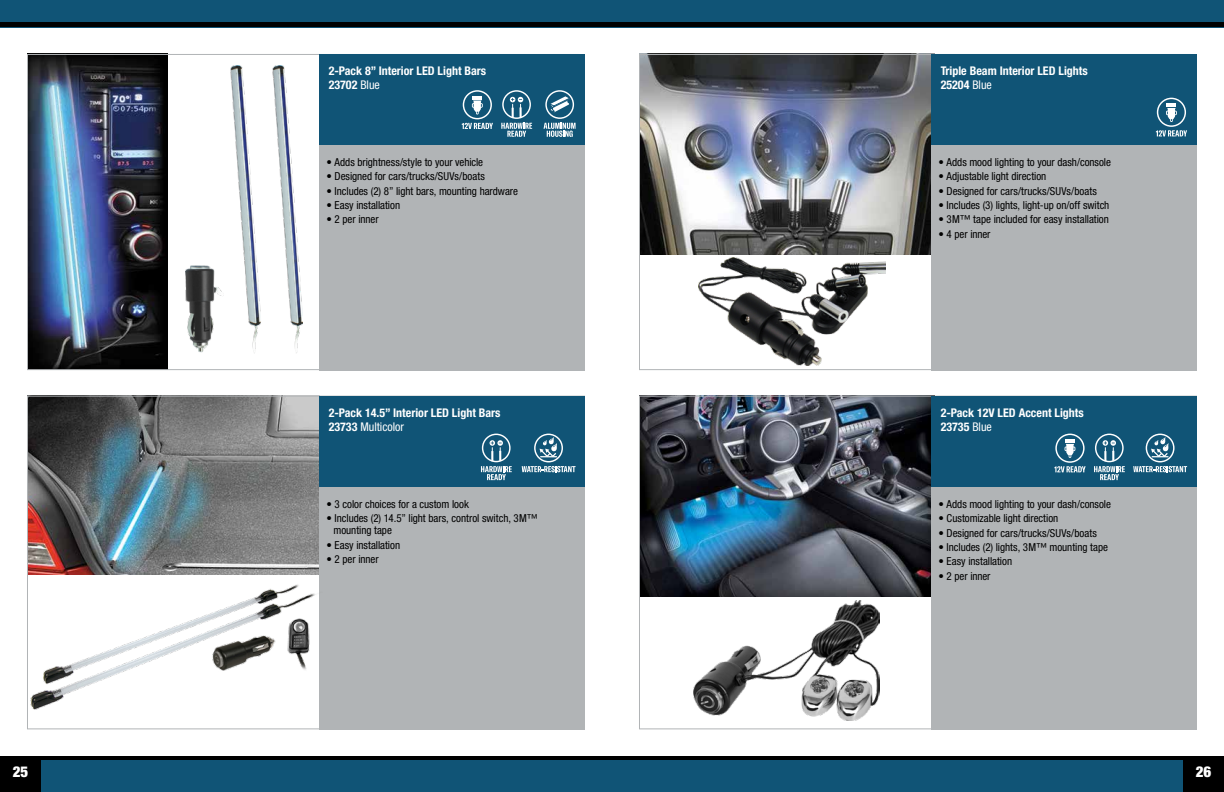
<style>
.page{position:relative;width:1224px;height:792px;background:#fff}
.page>*{position:absolute;margin:0;border:0;box-sizing:border-box;transform-origin:0 0}
.t1{font:900 condensed 15px "Helvetica Neue LT Std";color:#fff}
.t2{font:700 condensed 12px/14.4px "Helvetica Neue LT Std";color:#fff}
.t3{font:condensed 11px/12px "Helvetica Neue LT Std";letter-spacing:-.005em;color:#000}
.s1{font-weight:400}
</style>
<div class="page">
<img style="left:639px;top:53px;width:295px;height:202px">
<img style="left:641px;top:398px;width:290px;height:199px">
<img style="left:29px;top:398px;width:290px;height:177px">
<img style="left:29px;top:56px;width:138px;height:312px">
<div style="left:0;top:756px;width:612px;height:36px;background:#000"></div>
<div style="left:612px;top:756px;width:612px;height:36px;background:#000"></div>
<div style="left:41px;top:760px;width:571px;height:32px;background:#105476"></div>
<div style="left:612px;top:760px;width:571px;height:32px;background:#105476"></div>
<div style="left:0;top:0;width:612px;height:27px;background:#105476"></div>
<div style="left:612px;top:0;width:612px;height:27px;background:#105476"></div>
<hr style="left:0;top:23px;width:612px;height:4px;background:#000">
<hr style="left:612px;top:23px;width:612px;height:4px;background:#000">
<div style="left:319px;top:131px;width:266px;height:239px;background:#b1b4b6"></div>
<div style="left:931px;top:131px;width:266px;height:239px;background:#b1b4b6"></div>
<div style="left:319px;top:473px;width:266px;height:256px;background:#b1b4b6"></div>
<div style="left:931px;top:473px;width:266px;height:256px;background:#b1b4b6"></div>
<div style="left:319px;top:54px;width:266px;height:90px;background:#105476"></div>
<div style="left:931px;top:54px;width:266px;height:90px;background:#105476"></div>
<div style="left:319px;top:396px;width:266px;height:90px;background:#105476"></div>
<div style="left:931px;top:396px;width:266px;height:90px;background:#105476"></div>
<svg style="left:501px;top:90px;width:31px;height:47px"></svg>
<svg style="left:481px;top:434px;width:31px;height:46px"></svg>
<svg style="left:1094px;top:434px;width:31px;height:46px"></svg>
<svg style="left:522px;top:434px;width:54px;height:38px"></svg>
<svg style="left:1133px;top:434px;width:54px;height:38px"></svg>
<img style="left:30px;top:584px;width:286px;height:125px">
<img style="left:699px;top:258px;width:187px;height:107px">
<img style="left:693px;top:600px;width:187px;height:120px">
<svg style="left:462px;top:90px;width:31px;height:39px"></svg>
<svg style="left:1156px;top:98px;width:31px;height:38px"></svg>
<svg style="left:1054px;top:434px;width:32px;height:38px"></svg>
<svg style="left:544px;top:90px;width:32px;height:47px"></svg>
<img style="left:186px;top:66px;width:117px;height:287px">
<p class="t2" style="left:329px;top:63px;width:159px">2-Pack 8” Interior LED Light Bars<br>23702 <span class="s1">Blue</span></p>
<p class="t2" style="left:941px;top:63px;width:149px">Triple Beam Interior LED Lights<br>25204 <span class="s1">Blue</span></p>
<p class="t3" style="left:327px;top:156px;width:158px">• Adds brightness/style to your vehicle</p>
<p class="t3" style="left:327px;top:170px;width:160px">• Designed for cars/trucks/SUVs/boats</p>
<p class="t3" style="left:327px;top:185px;width:193px">• Includes (2) 8” light bars, mounting hardware</p>
<p class="t3" style="left:327px;top:199px;width:75px">• Easy installation</p>
<p class="t3" style="left:327px;top:213px;width:54px">• 2 per inner</p>
<p class="t3" style="left:939px;top:156px;width:174px">• Adds mood lighting to your dash/console</p>
<p class="t3" style="left:939px;top:170px;width:109px">• Adjustable light direction</p>
<p class="t3" style="left:939px;top:185px;width:160px">• Designed for cars/trucks/SUVs/boats</p>
<p class="t3" style="left:939px;top:199px;width:172px">• Includes (3) lights, light-up on/off switch</p>
<p class="t3" style="left:939px;top:213px;width:172px">• 3M™ tape included for easy installation</p>
<p class="t3" style="left:939px;top:228px;width:54px">• 4 per inner</p>
<p class="t2" style="left:329px;top:405px;width:173px">2-Pack 14.5” Interior LED Light Bars<br>23733 <span class="s1">Multicolor</span></p>
<p class="t2" style="left:941px;top:405px;width:145px">2-Pack 12V LED Accent Lights<br>23735 <span class="s1">Blue</span></p>
<p class="t3" style="left:327px;top:498px;width:144px">• 3 color choices for a custom look</p>
<p class="t3" style="left:334px;top:512px;width:206px;text-indent:-7px">• Includes (2) 14.5” light bars, control switch, 3M™ mounting tape</p>
<p class="t3" style="left:327px;top:539px;width:75px">• Easy installation</p>
<p class="t3" style="left:327px;top:553px;width:54px">• 2 per inner</p>
<p class="t3" style="left:939px;top:498px;width:174px">• Adds mood lighting to your dash/console</p>
<p class="t3" style="left:939px;top:512px;width:121px">• Customizable light direction</p>
<p class="t3" style="left:939px;top:527px;width:160px">• Designed for cars/trucks/SUVs/boats</p>
<p class="t3" style="left:939px;top:541px;width:171px">• Includes (2) lights, 3M™ mounting tape</p>
<p class="t3" style="left:939px;top:555px;width:75px">• Easy installation</p>
<p class="t3" style="left:939px;top:570px;width:54px">• 2 per inner</p>
<h1 class="t1" style="left:13px;top:763px;width:17px">25</h1>
<h1 class="t1" style="left:1196px;top:763px;width:17px">26</h1>
</div>
